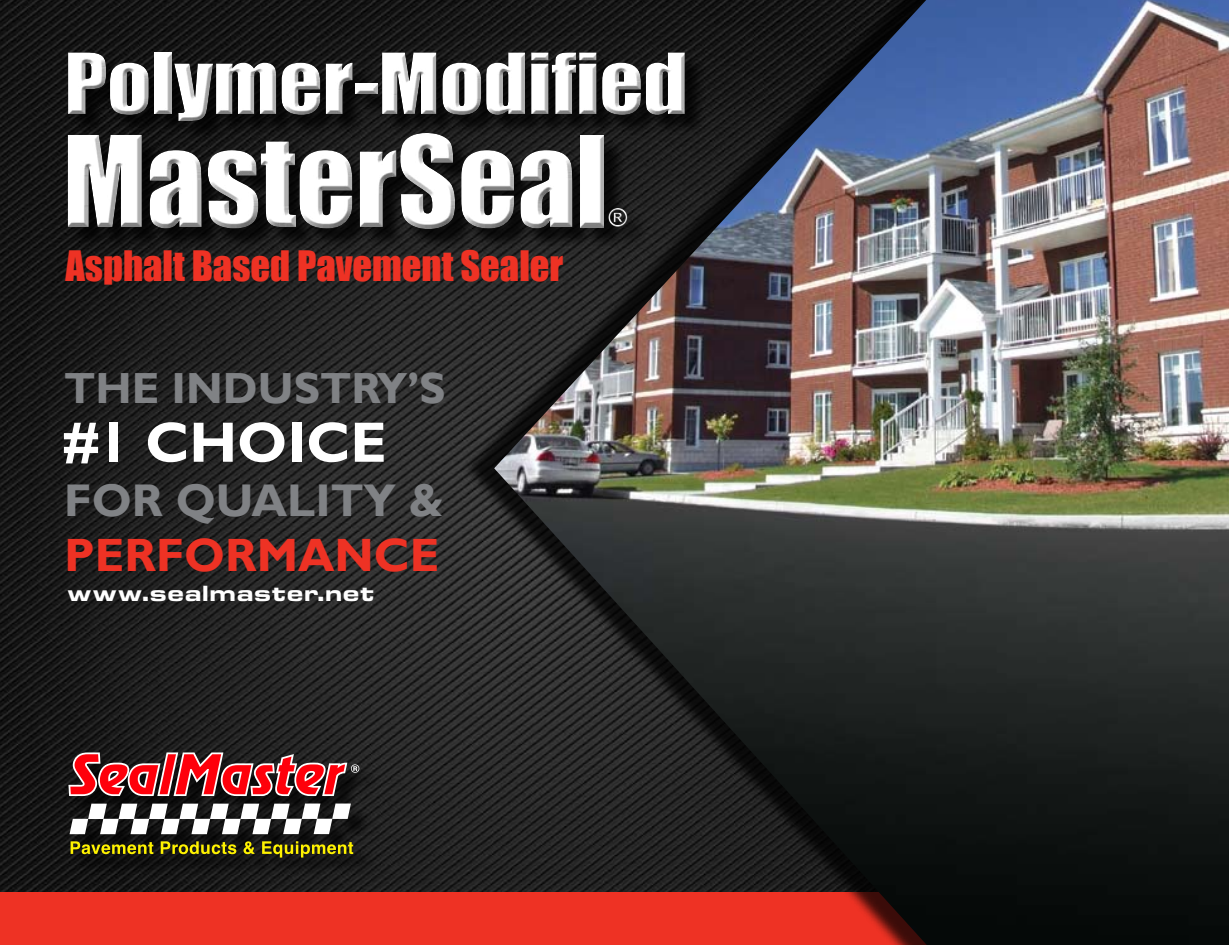
<style>
.page{position:relative;width:1229px;height:945px;background:#fff}
.page>*{position:absolute;margin:0;border:0;box-sizing:border-box;transform-origin:0 0}
.t1{font:116.73px "Impact";color:#fff}
.t2{font:77.7px "Impact";color:#fff;scale:1.1 1}
.t3{font:700 57.23px "Gill Sans";color:#fff}
.t4{font:700 46.73px "Gill Sans";color:#ee3224}
.t5{font:700 45.85px "Gill Sans";color:#808285}
.t6{font:700 43.57px "Gill Sans";color:#808285}
.t7{font:38.5px "Impact";color:#ee3224}
.t8{font:25.38px "Impact";color:#fff}
.t9{font:22.93px "Eurostile Extended Black DTC";color:#fff}
</style>
<div class="page">
<img style="left:0;top:0;width:461px;height:892px">
<div style="left:70px;top:136px;width:578px;height:115px;background:#000;opacity:.75"></div>
<div style="left:62px;top:132px;width:570px;height:102px;background:#000;opacity:.75"></div>
<div style="left:71px;top:55px;width:635px;height:87px;background:#000;opacity:.75"></div>
<div style="left:63px;top:48px;width:627px;height:75px;background:#fff;opacity:.75"></div>
<div style="left:63px;top:51px;width:627px;height:75px;background:#000;opacity:.75"></div>
<div style="left:71px;top:755px;width:309px;height:123px;background:#000;opacity:.75"></div>
<svg style="left:71px;top:841px;width:82px;height:13px"></svg>
<svg style="left:161px;top:841px;width:75px;height:13px"></svg>
<svg style="left:243px;top:841px;width:12px;height:13px"></svg>
<svg style="left:262px;top:841px;width:91px;height:17px;background:#635f0f"></svg>
<svg style="left:68px;top:752px;width:291px;height:44px;background:#9e3b40"></svg>
<svg style="left:70px;top:804px;width:281px;height:30px"></svg>
<div style="left:0;top:892px;width:1176px;height:53px;background:#ee3224"></div>
<div style="left:461px;top:0;width:767px;height:945px;background:#000;opacity:.75"></div>
<img style="left:494px;top:0;width:734px;height:945px">
<h2 class="t2" style="left:65px;top:23px;width:568px">Polymer-Modified</h2>
<h1 class="t1" style="left:63px;top:91px;width:547px">MasterSeal</h1>
<p class="t8" style="left:608px;top:198px;width:21px">®</p>
<p class="t7" style="left:65px;top:236px;width:499px">Asphalt Based Pavement Sealer</p>
<p class="t6" style="left:64px;top:362px;width:383px">THE INDUSTRY’S</p>
<h3 class="t3" style="left:64px;top:408px;width:324px">#1 CHOICE</h3>
<p class="t5" style="left:64px;top:473px;width:380px">FOR QUALITY &amp;</p>
<p class="t4" style="left:64px;top:527px;width:377px">PERFORMANCE</p>
<p class="t9" style="left:67px;top:580px;width:309px">www.sealmaster.net</p>
</div>
